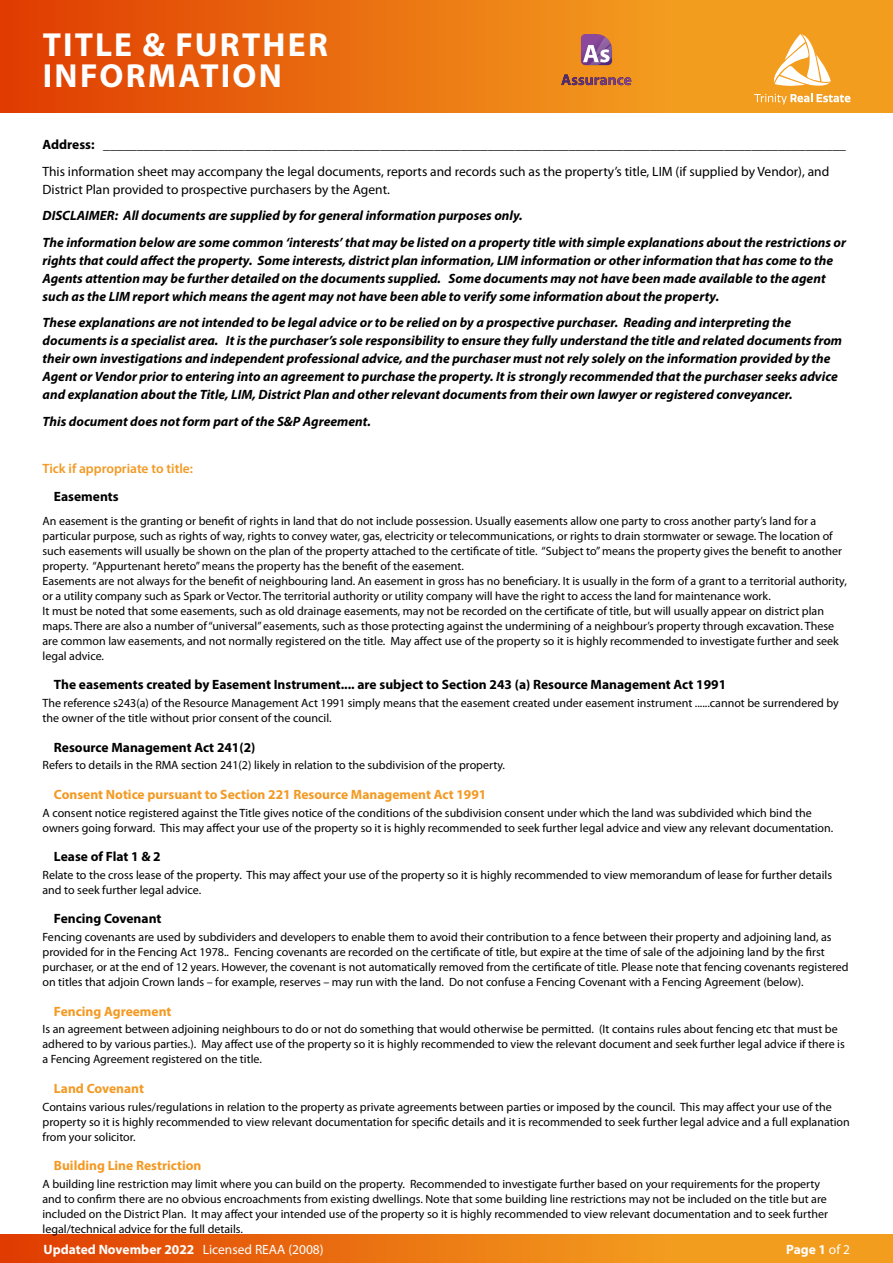
<style>
.page{position:relative;width:893px;height:1263px;background:#fff}
.page>*{position:absolute;margin:0;border:0;box-sizing:border-box;transform-origin:0 0}
.t1{font:700 33.45px/31.5px "Myriad Pro";letter-spacing:.065em;color:#fff}
.t2{font:italic 700 13.5px/18px "Myriad Pro";color:#000}
.t3{font:700 13.5px "Myriad Pro";color:#000}
.t4{font:13.5px/18px "Myriad Pro";color:#000}
.t5{font:700 13.5px "Myriad Pro";color:#f39a23}
.t6{font:700 13.5px "Myriad Pro";color:#fff}
.t7{font:600 13.5px "Myriad Pro";color:#f39a23}
.t8{font:12px/15px "Myriad Pro";color:#000}
.s1{font-weight:400}
</style>
<div class="page">
<svg style="left:0;top:1235px;width:893px;height:28px;background:#eb7813"></svg>
<svg style="left:0;top:0;width:893px;height:112px;background:#eb7613"></svg>
<svg style="left:581px;top:34px;width:31px;height:31px"></svg>
<svg style="left:561px;top:75px;width:70px;height:10px"></svg>
<svg style="left:754px;top:94px;width:96px;height:10px"></svg>
<svg style="left:772px;top:34px;width:59px;height:54px"></svg>
<h1 class="t1" style="left:43px;top:28px;width:287px">TITLE &amp; FURTHER<br>INFORMATION</h1>
<p class="t3" style="left:43px;top:136px;width:805px">Address: ______________________________________________________________________________________________________________</p>
<p class="t4" style="left:43px;top:162px;width:788px">This information sheet may accompany the legal documents, reports and records such as the property’s title, LIM (if supplied by Vendor), and<br>District Plan provided to prospective purchasers by the Agent.</p>
<p class="t2" style="left:43px;top:202px;width:805px;line-height:26.5px">DISCLAIMER: All documents are supplied by for general information purposes only.<br>The information below are some common ‘interests’ that may be listed on a property title with simple explanations about the restrictions or</p>
<p class="t2" style="left:43px;top:251px;width:792px">rights that could affect the property. Some interests, district plan information, LIM information or other information that has come to the<br>Agents attention may be further detailed on the documents supplied. Some documents may not have been made available to the agent such as the LIM report which means the agent may not have been able to verify some information about the property.</p>
<p class="t2" style="left:43px;top:313px;width:801px">These explanations are not intended to be legal advice or to be relied on by a prospective purchaser. Reading and interpreting the documents is a specialist area. It is the purchaser’s sole responsibility to ensure they fully understand the title and related documents from their own investigations and independent professional advice, and the purchaser must not rely solely on the information provided by the Agent or Vendor prior to entering into an agreement to purchase the property. It is strongly recommended that the purchaser seeks advice and explanation about the Title, LIM, District Plan and other relevant documents from their own lawyer or registered conveyancer.</p>
<p class="t2" style="left:43px;top:412px;width:330px">This document does not form part of the S&amp;P Agreement.</p>
<p class="t7" style="left:43px;top:460px;width:152px">Tick if appropriate to title:</p>
<p class="t3" style="left:54px;top:488px;width:66px">Easements</p>
<p class="t8" style="left:43px;top:513px;width:806px">An easement is the granting or benefit of rights in land that do not include possession. Usually easements allow one party to cross another party’s land for a particular purpose, such as rights of way, rights to convey water, gas, electricity or telecommunications, or rights to drain stormwater or sewage. The location of such easements will usually be shown on the plan of the property attached to the certificate of title. “Subject to” means the property gives the benefit to another property. “Appurtenant hereto” means the property has the benefit of the easement.<br>Easements are not always for the benefit of neighbouring land. An easement in gross has no beneficiary. It is usually in the form of a grant to a territorial authority, or a utility company such as Spark or Vector. The territorial authority or utility company will have the right to access the land for maintenance work.<br>It must be noted that some easements, such as old drainage easements, may not be recorded on the certificate of title, but will usually appear on district plan maps. There are also a number of “universal” easements, such as those protecting against the undermining of a neighbour’s property through excavation. These are common law easements, and not normally registered on the title. May affect use of the property so it is highly recommended to investigate further and seek legal advice.</p>
<p class="t3" style="left:54px;top:676px;width:674px">The easements created by Easement Instrument.... are subject to Section 243 (a) Resource Management Act 1991</p>
<p class="t8" style="left:43px;top:695px;width:798px">The reference s243(a) of the Resource Management Act 1991 simply means that the easement created under easement instrument ......cannot be surrendered by the owner of the title without prior consent of the council.</p>
<p class="t3" style="left:54px;top:738px;width:203px">Resource Management Act 241(2)</p>
<p class="t8" style="left:43px;top:757px;width:464px">Refers to details in the RMA section 241(2) likely in relation to the subdivision of the property.</p>
<p class="t5" style="left:54px;top:785px;width:434px">Consent Notice pursuant to Section 221 Resource Management Act 1991</p>
<p class="t8" style="left:43px;top:805px;width:792px">A consent notice registered against the Title gives notice of the conditions of the subdivision consent under which the land was subdivided which bind the owners going forward. This may affect your use of the property so it is highly recommended to seek further legal advice and view any relevant documentation.</p>
<p class="t3" style="left:54px;top:848px;width:108px">Lease of Flat 1 &amp; 2</p>
<p class="t8" style="left:43px;top:867px;width:791px">Relate to the cross lease of the property. This may affect your use of the property so it is highly recommended to view memorandum of lease for further details and to seek further legal advice.</p>
<p class="t3" style="left:54px;top:910px;width:109px">Fencing Covenant</p>
<p class="t8" style="left:43px;top:929px;width:808px">Fencing covenants are used by subdividers and developers to enable them to avoid their contribution to a fence between their property and adjoining land, as provided for in the Fencing Act 1978.. Fencing covenants are recorded on the certificate of title, but expire at the time of sale of the adjoining land by the first purchaser, or at the end of 12 years. However, the covenant is not automatically removed from the certificate of title. Please note that fencing covenants registered on titles that adjoin Crown lands – for example, reserves – may run with the land. Do not confuse a Fencing Covenant with a Fencing Agreement (below).</p>
<p class="t5" style="left:54px;top:1002px;width:119px">Fencing Agreement</p>
<p class="t8" style="left:43px;top:1022px;width:804px">Is an agreement between adjoining neighbours to do or not do something that would otherwise be permitted. (It contains rules about fencing etc that must be adhered to by various parties.). May affect use of the property so it is highly recommended to view the relevant document and seek further legal advice if there is a Fencing Agreement registered on the title.</p>
<p class="t5" style="left:54px;top:1079px;width:92px">Land Covenant</p>
<p class="t8" style="left:43px;top:1099px;width:809px">Contains various rules/regulations in relation to the property as private agreements between parties or imposed by the council. This may affect your use of the property so it is highly recommended to view relevant documentation for specific details and it is recommended to seek further legal advice and a full explanation from your solicitor.</p>
<p class="t5" style="left:54px;top:1157px;width:149px">Building Line Restriction</p>
<p class="t8" style="left:43px;top:1176px;width:787px">A building line restriction may limit where you can build on the property. Recommended to investigate further based on your requirements for the property and to confirm there are no obvious encroachments from existing dwellings. Note that some building line restrictions may not be included on the title but are included on the District Plan. It may affect your intended use of the property so it is highly recommended to view relevant documentation and to seek further legal/technical advice for the full details.</p>
<p class="t6" style="left:44px;top:1240px;width:282px">Updated November 2022 <span class="s1">Licensed REAA (2008)</span></p>
<p class="t6" style="left:786px;top:1240px;width:65px">Page 1 <span class="s1">of 2</span></p>
</div>
